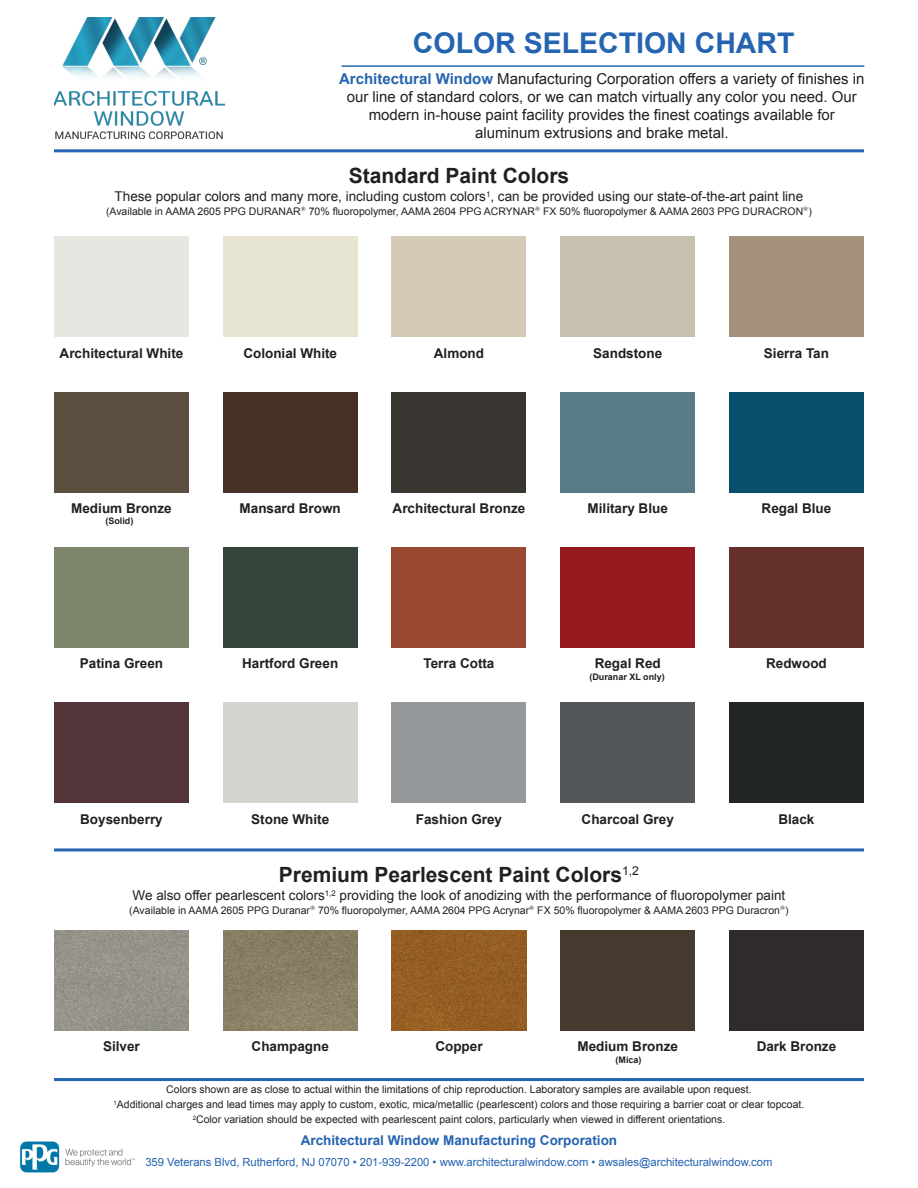
<style>
.page{position:relative;width:918px;height:1188px;background:#fff}
.page>*{position:absolute;margin:0;border:0;box-sizing:border-box;transform-origin:0 0}
.t1{font:700 28.5px "Arial";color:#2564b0}
.t2{font:700 21px "Arial";color:#231f20}
.t3{font:15px "Arial";color:#231f20}
.t4{font:700 13.5px "Arial";color:#231f20}
.t5{font:13.5px "Arial";color:#231f20}
.t6{font:700 13.5px "Arial";color:#2564b0}
.t7{font:11.25px "Arial";color:#2564b0}
.t8{font:10.5px "Arial";color:#231f20}
.t9{font:700 9px "Arial";color:#231f20}
.s1{font-weight:700;color:#2564b0}
</style>
<div class="page">
<hr style="left:342px;top:65px;width:522px;height:2px;background:#2564b0">
<hr style="left:54px;top:149px;width:810px;height:3px;background:#2564b0">
<hr style="left:54px;top:848px;width:810px;height:3px;background:#2564b0">
<hr style="left:54px;top:1078px;width:810px;height:3px;background:#2564b0">
<img style="left:54px;top:17px;width:170px;height:121px">
<img style="left:19px;top:1141px;width:116px;height:32px">
<div style="left:54px;top:237px;width:135px;height:100px;background:#e7e7e2"></div>
<div style="left:223px;top:237px;width:134px;height:100px;background:#e8e4d2"></div>
<div style="left:392px;top:237px;width:134px;height:100px;background:#d5cab6"></div>
<div style="left:561px;top:237px;width:134px;height:100px;background:#c7c0b0"></div>
<div style="left:729px;top:237px;width:135px;height:100px;background:#a5927d"></div>
<div style="left:54px;top:392px;width:135px;height:100px;background:#5c4f40"></div>
<div style="left:223px;top:392px;width:134px;height:100px;background:#473026"></div>
<div style="left:392px;top:392px;width:134px;height:100px;background:#393531"></div>
<div style="left:561px;top:392px;width:134px;height:100px;background:#587b88"></div>
<div style="left:729px;top:392px;width:135px;height:100px;background:#084f6c"></div>
<div style="left:54px;top:547px;width:135px;height:101px;background:#7e856d"></div>
<div style="left:223px;top:547px;width:134px;height:101px;background:#34453c"></div>
<div style="left:392px;top:547px;width:134px;height:101px;background:#994832"></div>
<div style="left:561px;top:547px;width:134px;height:101px;background:#941a1f"></div>
<div style="left:729px;top:547px;width:135px;height:101px;background:#66302b"></div>
<div style="left:54px;top:702px;width:135px;height:101px;background:#533539"></div>
<img style="left:54px;top:930px;width:135px;height:101px">
<div style="left:223px;top:702px;width:134px;height:101px;background:#d5d5d0"></div>
<img style="left:223px;top:930px;width:134px;height:101px">
<div style="left:392px;top:702px;width:134px;height:101px;background:#94989a"></div>
<img style="left:392px;top:930px;width:134px;height:101px">
<div style="left:561px;top:702px;width:134px;height:101px;background:#53575a"></div>
<div style="left:561px;top:930px;width:134px;height:101px;background:#463a2f"></div>
<div style="left:729px;top:702px;width:135px;height:101px;background:#222526"></div>
<div style="left:729px;top:930px;width:135px;height:101px;background:#2f2b2a"></div>
<p class="t1" style="left:413px;top:25px;width:383px">COLOR SELECTION CHART</p>
<p class="t3" style="left:339px;top:69px;width:527px"><span class="s1">Architectural Window</span> Manufacturing Corporation offers a variety of finishes in</p>
<p class="t3" style="left:347px;top:87px;width:512px">our line of standard colors, or we can match virtually any color you need. Our</p>
<p class="t3" style="left:369px;top:105px;width:468px">modern in-house paint facility provides the finest coatings available for</p>
<p class="t3" style="left:475px;top:123px;width:255px">aluminum extrusions and brake metal.</p>
<p class="t2" style="left:349px;top:161px;width:222px">Standard Paint Colors</p>
<p class="t5" style="left:115px;top:187px;width:690px">These popular colors and many more, including custom colors<sup>1</sup>, can be provided using our state-of-the-art paint line</p>
<p class="t8" style="left:106px;top:204px;width:707px">(Available in AAMA 2605 PPG DURANAR<sup>®</sup> 70% fluoropolymer, AAMA 2604 PPG ACRYNAR<sup>®</sup> FX 50% fluoropolymer &amp; AAMA 2603 PPG DURACRON<sup>®</sup>)</p>
<p class="t4" style="left:60px;top:344px;width:125px">Architectural White</p>
<p class="t4" style="left:243px;top:344px;width:95px">Colonial White</p>
<p class="t4" style="left:434px;top:344px;width:52px">Almond</p>
<p class="t4" style="left:593px;top:344px;width:71px">Sandstone</p>
<p class="t4" style="left:764px;top:344px;width:67px">Sierra Tan</p>
<p class="t4" style="left:71px;top:499px;width:102px">Medium Bronze</p>
<p class="t9" style="left:105px;top:515px;width:29px">(Solid)</p>
<p class="t4" style="left:240px;top:499px;width:103px">Mansard Brown</p>
<p class="t4" style="left:393px;top:499px;width:134px">Architectural Bronze</p>
<p class="t4" style="left:588px;top:499px;width:82px">Military Blue</p>
<p class="t4" style="left:762px;top:499px;width:71px">Regal Blue</p>
<p class="t4" style="left:80px;top:655px;width:85px">Patina Green</p>
<p class="t4" style="left:242px;top:655px;width:98px">Hartford Green</p>
<p class="t4" style="left:423px;top:655px;width:73px">Terra Cotta</p>
<p class="t4" style="left:595px;top:655px;width:68px">Regal Red</p>
<p class="t4" style="left:766px;top:655px;width:62px">Redwood</p>
<p class="t9" style="left:589px;top:671px;width:77px">(Duranar XL only)</p>
<p class="t4" style="left:80px;top:810px;width:84px">Boysenberry</p>
<p class="t4" style="left:251px;top:810px;width:80px">Stone White</p>
<p class="t4" style="left:416px;top:810px;width:88px">Fashion Grey</p>
<p class="t4" style="left:582px;top:810px;width:94px">Charcoal Grey</p>
<p class="t4" style="left:778px;top:810px;width:38px">Black</p>
<p class="t2" style="left:279px;top:861px;width:362px">Premium Pearlescent Paint Colors<sup>1,2</sup></p>
<p class="t5" style="left:133px;top:887px;width:654px">We also offer pearlescent colors<sup>1,2</sup> providing the look of anodizing with the performance of fluoropolymer paint</p>
<p class="t8" style="left:129px;top:903px;width:661px">(Available in AAMA 2605 PPG Duranar<sup>®</sup> 70% fluoropolymer, AAMA 2604 PPG Acrynar<sup>®</sup> FX 50% fluoropolymer &amp; AAMA 2603 PPG Duracron<sup>®</sup>)</p>
<p class="t4" style="left:103px;top:1038px;width:38px">Silver</p>
<p class="t4" style="left:252px;top:1038px;width:79px">Champagne</p>
<p class="t4" style="left:435px;top:1038px;width:49px">Copper</p>
<p class="t4" style="left:577px;top:1038px;width:102px">Medium Bronze</p>
<p class="t4" style="left:757px;top:1038px;width:81px">Dark Bronze</p>
<p class="t8" style="left:166px;top:1082px;width:587px">Colors shown are as close to actual within the limitations of chip reproduction. Laboratory samples are available upon request.</p>
<p class="t8" style="left:114px;top:1097px;width:692px"><sup>1</sup>Additional charges and lead times may apply to custom, exotic, mica/metallic (pearlescent) colors and those requiring a barrier coat or clear topcoat.</p>
<p class="t6" style="left:301px;top:1131px;width:318px">Architectural Window Manufacturing Corporation</p>
<p class="t7" style="left:145px;top:1154px;width:629px">359 Veterans Blvd, Rutherford, NJ 07070 • 201-939-2200 • www.architecturalwindow.com • awsales@architecturalwindow.com</p>
<p class="t9" style="left:616px;top:1054px;width:28px">(Mica)</p>
<p class="t8" style="left:193px;top:1113px;width:534px"><sup>2</sup>Color variation should be expected with pearlescent paint colors, particularly when viewed in different orientations.</p>
</div>
